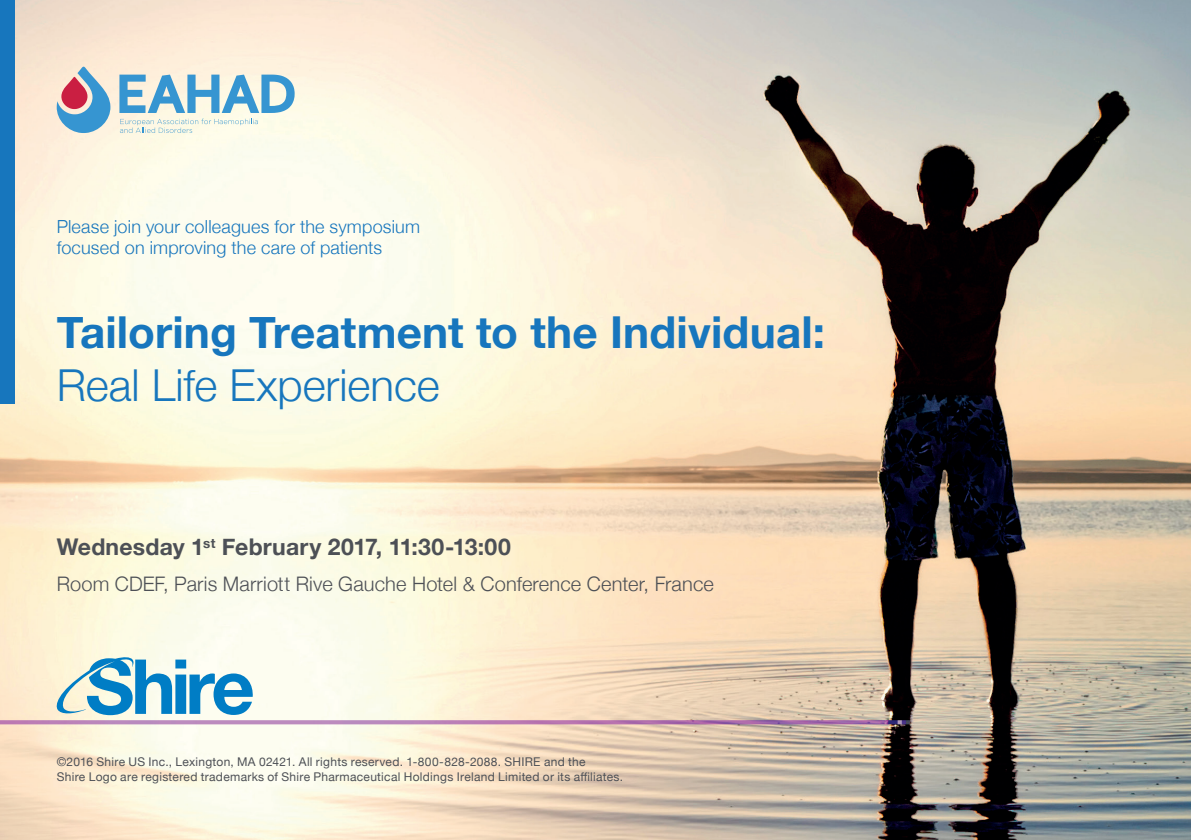
<style>
.page{position:relative;width:1191px;height:840px;background:#fff}
.page>*{position:absolute;margin:0;border:0;box-sizing:border-box;transform-origin:0 0}
.t1{font:700 44px "Helvetica Neue";letter-spacing:.005em;color:#1776bd}
.t2{font:300 44px "Helvetica Neue";color:#1776bd}
.t3{font:700 23px "Helvetica Neue";letter-spacing:.01em;color:#4d5056}
.t4{font:300 20px "Helvetica Neue";letter-spacing:.01em;color:#4d5056}
.t5{font:300 18px/21px "Helvetica Neue";letter-spacing:.01em;color:#1776bd}
.t6{font:12px/14.4px "Helvetica Neue";letter-spacing:.025em;color:#4d5056}
</style>
<div class="page">
<img style="left:0;top:0;width:1191px;height:839px">
<div style="left:0;top:0;width:14px;height:403px;background:#1776bd"></div>
<svg style="left:57px;top:657px;width:196px;height:57px"></svg>
<svg style="left:119px;top:75px;width:176px;height:38px;background:#95c3d8"></svg>
<svg style="left:120px;top:119px;width:138px;height:14px;background:#e9efe3"></svg>
<svg style="left:57px;top:67px;width:54px;height:66px;background:#a1a6bc"></svg>
<h3 class="t5" style="left:57px;top:215px;width:365px">Please join your colleagues for the symposium focused on improving the care of patients</h3>
<h1 class="t1" style="left:57px;top:298px;width:769px">Tailoring Treatment to the Individual:</h1>
<h1 class="t2" style="left:57px;top:350px;width:384px">Real Life Experience</h1>
<h2 class="t3" style="left:57px;top:528px;width:456px">Wednesday 1<sup>st</sup> February 2017, 11:30-13:00</h2>
<h3 class="t4" style="left:57px;top:567px;width:659px">Room CDEF, Paris Marriott Rive Gauche Hotel &amp; Conference Center, France</h3>
<p class="t6" style="left:57px;top:755px;width:568px">©2016 Shire US Inc., Lexington, MA 02421. All rights reserved. 1-800-828-2088. SHIRE and the<br>Shire Logo are registered trademarks of Shire Pharmaceutical Holdings Ireland Limited or its affiliates.</p>
</div>
